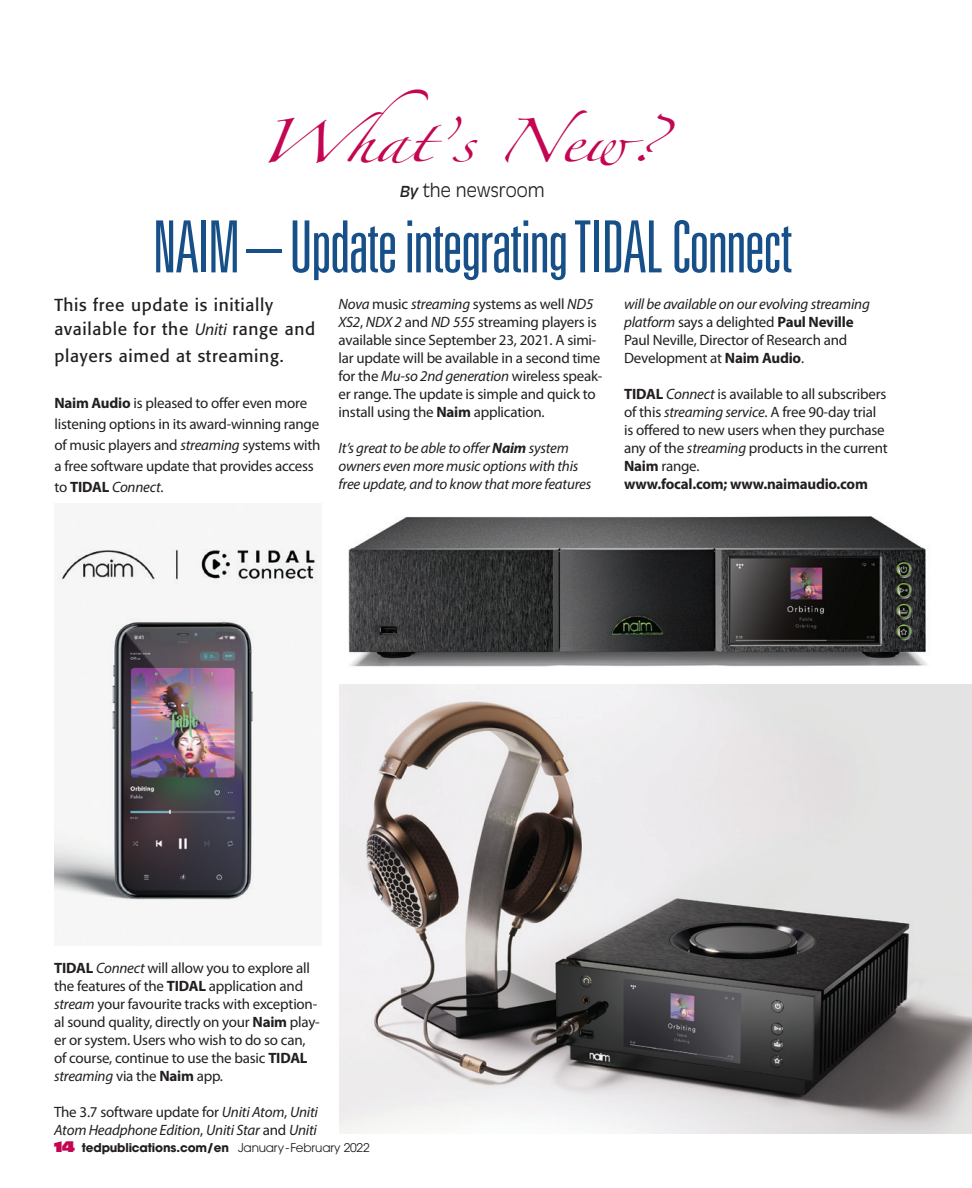
<style>
.page{position:relative;width:972px;height:1188px;background:#fff}
.page>*{position:absolute;margin:0;border:0;box-sizing:border-box;transform-origin:0 0}
.t1{font:300 ultra-condensed 72px "Univers";letter-spacing:-.02em;color:#175088}
.t2{font:39px "Zapfino";color:#c30552;scale:1.21 1}
.t3{font:300 18px "Antique Olive";color:#231f20}
.t4{font:17.25px/24.2px "Formata";letter-spacing:.04em;color:#231f20}
.t5{font:15px/18px "Myriad Pro";letter-spacing:-.015em;color:#231f20}
.t6{font:italic 15px/18px "Myriad Pro";letter-spacing:-.015em;color:#231f20}
.t7{font:700 12px "Avant Garde";letter-spacing:-.015em;color:#231f20}
.s1{font-weight:400;font-style:italic;font-size:15px}
.s2{font-style:italic}
.s3{font-weight:700}
.s4{font-family:"Myriad Pro";font-style:italic}
.s5{font-style:normal}
.s6{font-family:"Antique Olive Nord";font-weight:400;font-size:15px;color:#c30552}
.s7{font-weight:400}
</style>
<div class="page">
<img style="left:339px;top:685px;width:633px;height:449px">
<img style="left:348px;top:516px;width:580px;height:151px">
<img style="left:54px;top:503px;width:264px;height:440px">
<h2 class="t2" style="left:257px;top:125px;width:333px">What’s New?</h2>
<p class="t3" style="left:400px;top:180px;width:147px"><span class="s1">By</span> the newsroom</p>
<h1 class="t1" style="left:153px;top:209px;width:641px">Naim– Update integrating TIDAL Connect</h1>
<p class="t5" style="left:339px;top:295px;width:265px"><span class="s2">Nova</span> music <span class="s2">streaming</span> systems as well <span class="s2">ND5<br>XS2</span>, <span class="s2">NDX 2</span> and <span class="s2">ND 555</span> streaming players is available since September 23, 2021. A simi&shy;lar update will be available in a second time for the <span class="s2">Mu-so 2nd generation</span> wireless speak&shy;er range. The update is simple and quick to install using the <span class="s3">Naim</span> application.</p>
<p class="t6" style="left:339px;top:439px;width:254px">It’s great to be able to offer <span class="s3">Naim</span> system owners even more music options with this free update, and to know that more features</p>
<p class="t4" style="left:54px;top:292px;width:262px">This free update is initially available for the <span class="s4">Uniti</span> range and</p>
<p class="t4" style="left:54px;top:344px;width:231px">players aimed at streaming.</p>
<p class="t5" style="left:54px;top:392px;width:268px;line-height:21.1px"><span class="s3">Naim Audio</span> is pleased to offer even more listening options in its award-winning range of music players and <span class="s2">streaming</span> systems with a free software update that provides access to <span class="s3">TIDAL</span> <span class="s2">Connect</span>.</p>
<p class="t5" style="left:624px;top:295px;width:247px"><span class="s2">will be available on our evolving streaming platform</span> says a delighted <span class="s3">Paul Neville </span>Paul Neville, Director of Research and Development at <span class="s3">Naim Audio</span>.</p>
<p class="t5" style="left:624px;top:385px;width:265px"><span class="s3">TIDAL</span> <span class="s2">Connect</span> is available to all subscribers of this <span class="s2">streaming service</span>. A free 90-day trial is offered to new users when they purchase any of the <span class="s2">streaming</span> products in the current <span class="s3">Naim</span> range.<br><span class="s3">www.focal.com; www.naimaudio.com</span></p>
<p class="t5" style="left:54px;top:959px;width:267px"><span class="s3">TIDAL</span> <span class="s2">Connect</span> will allow you to explore all the features of the <span class="s3">TIDAL</span> application and <span class="s2">stream</span> your favourite tracks with exception&shy;al sound quality, directly on your <span class="s3">Naim</span> play&shy;er or system. Users who wish to do so can, of course, continue to use the basic <span class="s3">TIDAL </span><span class="s2">streaming</span> via the <span class="s3">Naim</span> app.</p>
<p class="t6" style="left:54px;top:1103px;width:265px"><span class="s5">The 3.7 software update for</span> Uniti Atom<span class="s5">,</span> Uniti<br>Atom Headphone Edition<span class="s5">,</span> Uniti Star <span class="s5">and</span> Uniti</p>
<p class="t7" style="left:54px;top:1140px;width:317px"><span class="s6">14</span> tedpublications.com/en <span class="s7">January-February 2022</span></p>
</div>
